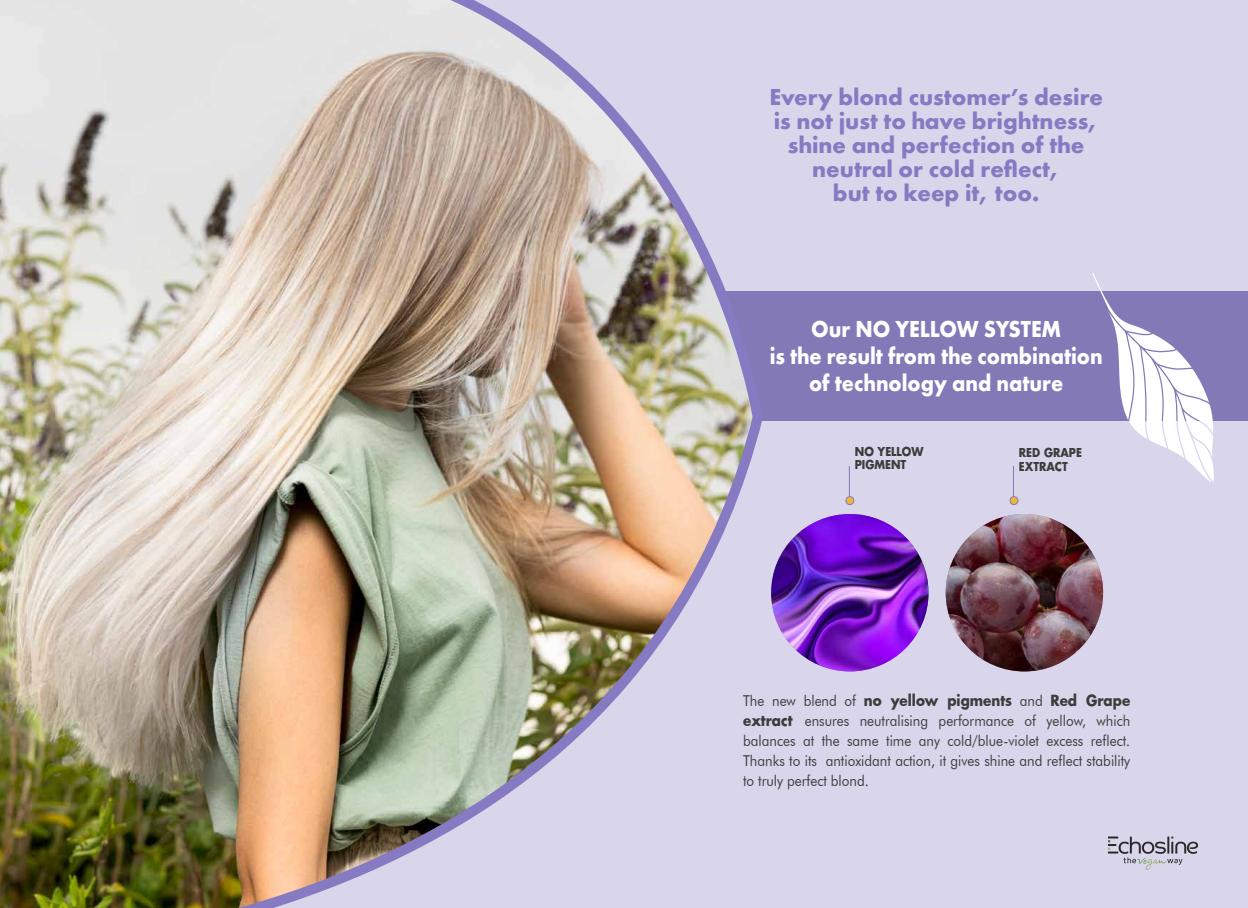
<style>
.page{position:relative;width:1248px;height:908px;background:#fff}
.page>*{position:absolute;margin:0;border:0;box-sizing:border-box;transform-origin:0 0}
.t1{font:700 24px/24px "Futura PT";color:#867ac2;text-align:center}
.t2{font:700 24px/27px "Futura PT";color:#fff;text-align:center;scale:.9 1}
.t3{font:15px/20px "Futura BT";color:#3c3c3b;text-align:justify;scale:.9 1}
.t4{font:700 15px "Futura";color:#3c3c3b;scale:.9 1}
.t5{font:700 12px/14px "Futura";color:#3c3c3b;scale:.9 1}
.s1{font-family:"Futura BT";font-weight:400}
.s2{font-family:"Futura";font-weight:700}
</style>
<div class="page">
<div style="left:624px;top:0;width:623px;height:907px;background:#d9d6ec"></div>
<div style="left:588px;top:291px;width:659px;height:129px;background:#8479b7"></div>
<img style="left:0;top:0;width:767px;height:907px">
<svg style="left:1091px;top:273px;width:123px;height:209px"></svg>
<svg style="left:1108px;top:836px;width:89px;height:33px"></svg>
<img style="left:771px;top:513px;width:157px;height:158px;border-radius:79px">
<img style="left:945px;top:513px;width:157px;height:158px;border-radius:79px">
<hr style="left:1012px;top:465px;width:1px;height:31px;background:#8479b7">
<div style="left:1009px;top:496px;width:8px;height:8px;background:#efb438;border-radius:50%"></div>
<div style="left:1009px;top:496px;width:9px;height:9px;border:1px solid #8479b7;border-radius:50%"></div>
<hr style="left:848px;top:465px;width:1px;height:31px;background:#8479b7">
<div style="left:845px;top:496px;width:8px;height:8px;background:#efb438;border-radius:50%"></div>
<div style="left:845px;top:496px;width:9px;height:9px;border:1px solid #8479b7;border-radius:50%"></div>
<h1 class="t1" style="left:769px;top:84px;width:335px">Every blond customer’s desire is not just to have brightness, shine and perfection of the neutral or cold reflect,<br>but to keep it, too.</h1>
<h1 class="t2" style="left:769px;top:314px;width:371px">Our NO YELLOW SYSTEM<br>is the result from the combination of technology and nature</h1>
<p class="t5" style="left:854px;top:444px;width:78px;line-height:13px">NO YELLOW<br>PIGMENT</p>
<p class="t5" style="left:1018px;top:445px;width:72px">RED GRAPE<br>EXTRACT</p>
<p class="t4" style="left:743px;top:690px;width:431px"><span class="s1">The new blend of</span> no yellow pigments <span class="s1">and</span> Red Grape</p>
<p class="t3" style="left:743px;top:710px;width:431px"><span class="s2">extract</span> ensures neutralising performance of yellow, which balances at the same time any cold/blue-violet excess reflect.<br>Thanks to its antioxidant action, it gives shine and reflect stability to truly perfect blond.</p>
</div>
